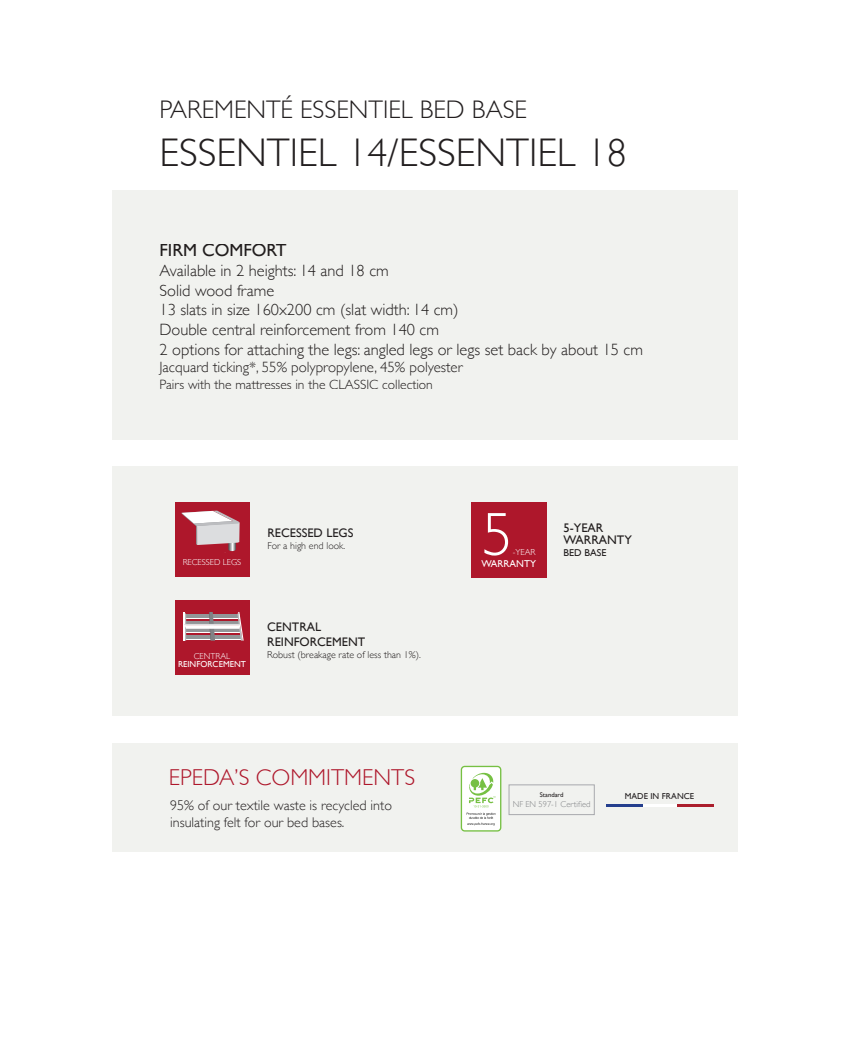
<style>
.page{position:relative;width:851px;height:1063px;background:#fff}
.page>*{position:absolute;margin:0;border:0;box-sizing:border-box;transform-origin:0 0}
.t1{font:300 61.5px "Gill Sans";color:#fff}
.t2{font:300 39.9px "Gill Sans";color:#231f20}
.t3{font:300 25.35px "Gill Sans";color:#231f20}
.t4{font:300 22.95px "Gill Sans";color:#ae172b}
.t5{font:17.85px "Gill Sans";color:#231f20}
.t6{font:300 16.35px/19.6px "Gill Sans";color:#231f20}
.t7{font:300 14.85px "Gill Sans";color:#231f20}
.t8{font:300 14.1px/16.8px "Gill Sans";color:#231f20}
.t9{font:300 13.5px "Gill Sans";color:#231f20}
.t10{font:12.45px/14.9px "Gill Sans";color:#231f20}
.t11{font:300 9.9px "Gill Sans";color:#231f20}
.t12{font:9.9px "Gill Sans";color:#fff}
.t13{font:9.9px "Gill Sans";color:#231f20}
.t14{font:300 8.7px "Gill Sans";color:#fff}
.t15{font:8.7px "Gill Sans";color:#fff}
.t16{font:300 8.55px "Gill Sans";color:#808285}
.t17{font:8.55px "Gill Sans";color:#231f20}
.t18{font:6.75px "Gill Sans";color:#231f20}
</style>
<div class="page">
<div style="left:112px;top:190px;width:625px;height:250px;background:#f1f2ef"></div>
<div style="left:112px;top:467px;width:625px;height:249px;background:#f1f2ef"></div>
<div style="left:471px;top:502px;width:75px;height:75px;background:#ae172b"></div>
<div style="left:175px;top:502px;width:74px;height:75px;background:#ae172b"></div>
<svg style="left:181px;top:511px;width:59px;height:40px"></svg>
<div style="left:175px;top:601px;width:74px;height:74px;background:#ae172b"></div>
<svg style="left:183px;top:612px;width:60px;height:29px"></svg>
<div style="left:112px;top:743px;width:625px;height:108px;background:#f1f2ef"></div>
<div style="left:461px;top:766px;width:39px;height:65px;background:#fff;border-radius:3px"></div>
<div style="left:460px;top:766px;width:41px;height:66px;border:1px solid #76c043;border-radius:3px"></div>
<svg style="left:466px;top:813px;width:29px;height:13px"></svg>
<svg style="left:469px;top:773px;width:26px;height:34px"></svg>
<div style="left:508px;top:784px;width:86px;height:31px;border:1px solid #a8a9ad"></div>
<hr style="left:606px;top:805px;width:107px;height:2px;background:#fff">
<hr style="left:606px;top:805px;width:36px;height:2px;background:#253f8e">
<hr style="left:677px;top:805px;width:36px;height:2px;background:#ab1e2c">
<p class="t3" style="left:159px;top:90px;width:369px">PAREMENTÉ ESSENTIEL BED BASE</p>
<p class="t2" style="left:159px;top:122px;width:468px">ESSENTIEL 14/ESSENTIEL 18</p>
<p class="t5" style="left:159px;top:240px;width:128px">FIRM COMFORT</p>
<p class="t6" style="left:159px;top:260px;width:485px">Available in 2 heights: 14 and 18 cm<br>Solid wood frame<br>13 slats in size 160x200 cm (slat width: 14 cm)<br>Double central reinforcement from 140 cm<br>2 options for attaching the legs: angled legs or legs set back by about 15 cm</p>
<p class="t7" style="left:159px;top:356px;width:304px">Jacquard ticking*, 55% polypropylene, 45% polyester</p>
<p class="t9" style="left:159px;top:374px;width:275px">Pairs with the mattresses in the CLASSIC collection</p>
<p class="t10" style="left:267px;top:525px;width:88px">RECESSED LEGS</p>
<p class="t11" style="left:267px;top:538px;width:79px">For a high end look.</p>
<p class="t1" style="left:482px;top:486px;width:32px">5</p>
<p class="t10" style="left:563px;top:521px;width:70px;line-height:12.5px">5-YEAR<br>WARRANTY</p>
<p class="t14" style="left:512px;top:545px;width:24px">-YEAR</p>
<p class="t13" style="left:563px;top:547px;width:44px">BED BASE</p>
<p class="t14" style="left:183px;top:555px;width:60px">RECESSED LEGS</p>
<p class="t12" style="left:481px;top:558px;width:56px">WARRANTY</p>
<p class="t14" style="left:194px;top:649px;width:38px">CENTRAL</p>
<p class="t15" style="left:178px;top:659px;width:69px">REINFORCEMENT</p>
<p class="t10" style="left:267px;top:619px;width:99px">CENTRAL<br>REINFORCEMENT</p>
<p class="t11" style="left:267px;top:647px;width:155px">Robust (breakage rate of less than 1%).</p>
<p class="t4" style="left:169px;top:759px;width:248px">EPEDA’S COMMITMENTS</p>
<p class="t8" style="left:170px;top:796px;width:223px">95% of our textile waste is recycled into insulating felt for our bed bases.</p>
<p class="t18" style="left:539px;top:790px;width:25px">Standard</p>
<p class="t16" style="left:512px;top:797px;width:79px">NF EN 597-1 Certified</p>
<p class="t17" style="left:624px;top:791px;width:71px">MADE IN FRANCE</p>
</div>
